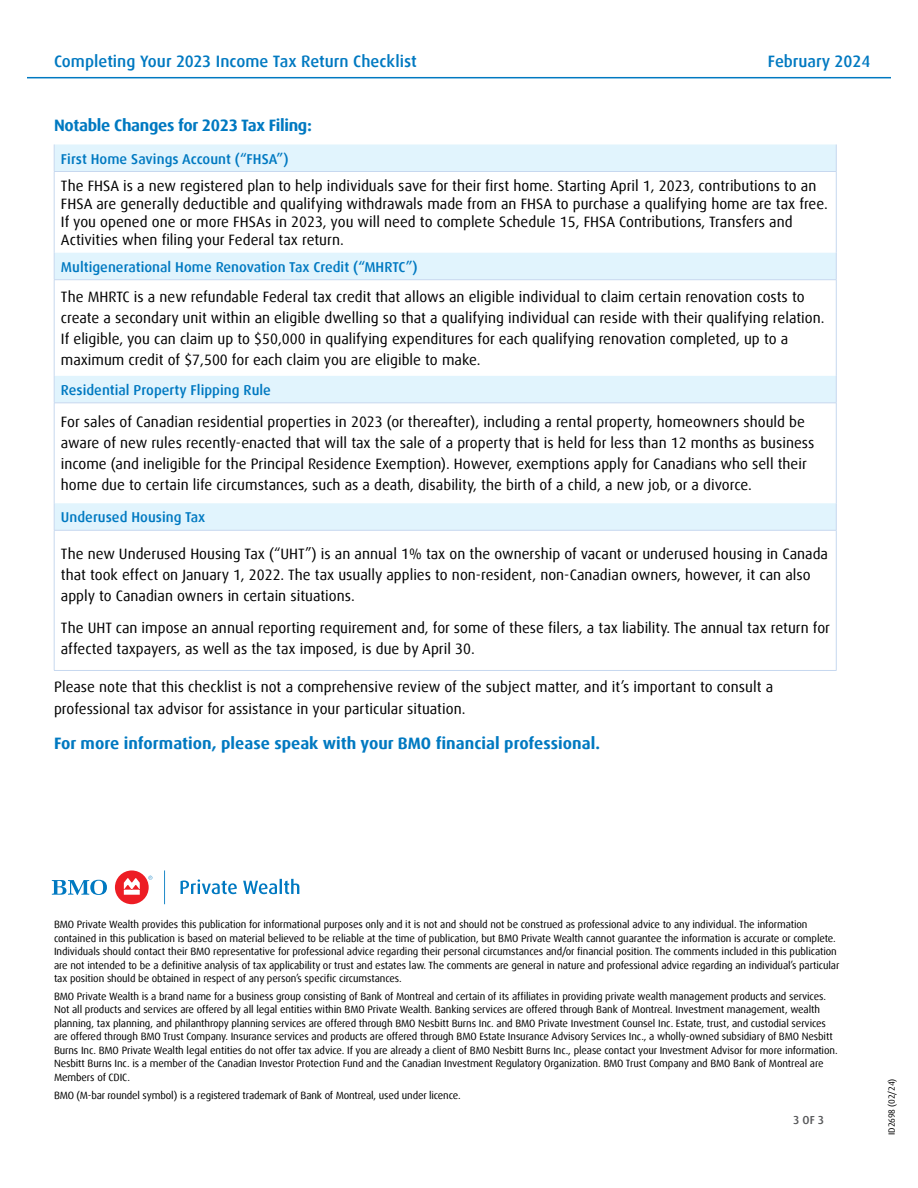
<style>
.page{position:relative;width:918px;height:1188px;background:#fff}
.page>*{position:absolute;margin:0;border:0;box-sizing:border-box;transform-origin:0 0}
.t1{font:700 16.5px "Dax Offc Pro";color:#0079c1}
.t2{font:500 16.5px "Dax Offc Pro";color:#0079c1}
.t3{font:700 16.5px "Dax Offc Pro";letter-spacing:-.02em;color:#0079c1}
.t4{font:15px/21px "Dax Offc Pro";color:#000}
.t5{font:500 14.25px "Dax Offc Pro";color:#0079c1}
.t6{font:500 11.55px "Dax Offc Pro";color:#58595b}
.t7{font:10.5px/13.5px "Dax Offc Pro";letter-spacing:-.01em;color:#000}
.t8{font:9px "Dax Offc Pro";letter-spacing:-.02em;color:#000}
</style>
<div class="page">
<hr style="left:27px;top:77px;width:864px;height:1px;background:#0079c1">
<div style="left:115px;top:870px;width:34px;height:34px;background:#ed1d24;border-radius:50%"></div>
<svg style="left:124px;top:878px;width:16px;height:17px"></svg>
<svg style="left:181px;top:879px;width:56px;height:15px"></svg>
<svg style="left:243px;top:879px;width:56px;height:15px"></svg>
<svg style="left:52px;top:880px;width:55px;height:15px"></svg>
<svg style="left:148px;top:876px;width:4px;height:4px"></svg>
<svg style="left:164px;top:870px;width:1px;height:34px"></svg>
<svg style="left:55px;top:145px;width:781px;height:385px"></svg>
<svg style="left:54px;top:145px;width:1px;height:26px"></svg>
<svg style="left:836px;top:145px;width:1px;height:26px"></svg>
<hr style="left:54px;top:171px;width:782px;height:1px;background:#c7d8ef">
<hr style="left:54px;top:172px;width:1px;height:81px;background:#c7d8ef">
<hr style="left:836px;top:172px;width:1px;height:81px;background:#c7d8ef">
<svg style="left:54px;top:253px;width:1px;height:26px"></svg>
<svg style="left:836px;top:253px;width:1px;height:27px"></svg>
<hr style="left:54px;top:279px;width:782px;height:1px;background:#c7d8ef">
<hr style="left:54px;top:280px;width:1px;height:96px;background:#c7d8ef">
<hr style="left:836px;top:280px;width:1px;height:96px;background:#c7d8ef">
<svg style="left:54px;top:376px;width:1px;height:27px"></svg>
<svg style="left:836px;top:376px;width:1px;height:27px"></svg>
<hr style="left:54px;top:403px;width:782px;height:1px;background:#c7d8ef">
<hr style="left:54px;top:403px;width:1px;height:100px;background:#c7d8ef">
<hr style="left:836px;top:403px;width:1px;height:100px;background:#c7d8ef">
<svg style="left:54px;top:503px;width:1px;height:27px"></svg>
<svg style="left:836px;top:503px;width:1px;height:27px"></svg>
<hr style="left:54px;top:530px;width:782px;height:1px;background:#c7d8ef">
<hr style="left:54px;top:530px;width:1px;height:140px;background:#c7d8ef">
<hr style="left:836px;top:530px;width:1px;height:140px;background:#c7d8ef">
<hr style="left:54px;top:670px;width:782px;height:1px;background:#c7d8ef">
<h1 class="t2" style="left:54px;top:51px;width:364px">Completing Your 2023 Income Tax Return Checklist</h1>
<h1 class="t2" style="left:768px;top:51px;width:104px">February 2024</h1>
<h1 class="t3" style="left:54px;top:115px;width:259px">Notable Changes for 2023 Tax Filing:</h1>
<h3 class="t5" style="left:61px;top:149px;width:229px">First Home Savings Account (“FHSA”)</h3>
<p class="t4" style="left:61px;top:177px;width:769px;line-height:18px">The FHSA is a new registered plan to help individuals save for their first home. Starting April 1, 2023, contributions to an FHSA are generally deductible and qualifying withdrawals made from an FHSA to purchase a qualifying home are tax free.<br>If you opened one or more FHSAs in 2023, you will need to complete Schedule 15, FHSA Contributions, Transfers and Activities when filing your Federal tax return.</p>
<h3 class="t5" style="left:61px;top:258px;width:358px">Multigenerational Home Renovation Tax Credit (“MHRTC”)</h3>
<p class="t4" style="left:61px;top:287px;width:765px">The MHRTC is a new refundable Federal tax credit that allows an eligible individual to claim certain renovation costs to create a secondary unit within an eligible dwelling so that a qualifying individual can reside with their qualifying relation.<br>If eligible, you can claim up to $50,000 in qualifying expenditures for each qualifying renovation completed, up to a maximum credit of $7,500 for each claim you are eligible to make.</p>
<h3 class="t5" style="left:61px;top:381px;width:212px">Residential Property Flipping Rule</h3>
<p class="t4" style="left:61px;top:412px;width:755px">For sales of Canadian residential properties in 2023 (or thereafter), including a rental property, homeowners should be aware of new rules recently-enacted that will tax the sale of a property that is held for less than 12 months as business income (and ineligible for the Principal Residence Exemption). However, exemptions apply for Canadians who sell their home due to certain life circumstances, such as a death, disability, the birth of a child, a new job, or a divorce.</p>
<h3 class="t5" style="left:61px;top:508px;width:146px">Underused Housing Tax</h3>
<p class="t4" style="left:61px;top:543px;width:769px">The new Underused Housing Tax (“UHT”) is an annual 1% tax on the ownership of vacant or underused housing in Canada that took effect on January 1, 2022. The tax usually applies to non-resident, non-Canadian owners, however, it can also apply to Canadian owners in certain situations.</p>
<h2 class="t4" style="left:61px;top:617px;width:771px">The UHT can impose an annual reporting requirement and, for some of these filers, a tax liability. The annual tax return for affected taxpayers, as well as the tax imposed, is due by April 30.</h2>
<h2 class="t4" style="left:54px;top:676px;width:721px;line-height:21.8px">Please note that this checklist is not a comprehensive review of the subject matter, and it’s important to consult a professional tax advisor for assistance in your particular situation.</h2>
<h1 class="t1" style="left:54px;top:733px;width:548px">For more information, please speak with your BMO financial professional.</h1>
<p class="t7" style="left:54px;top:918px;width:787px">BMO Private Wealth provides this publication for informational purposes only and it is not and should not be construed as professional advice to any individual. The information contained in this publication is based on material believed to be reliable at the time of publication, but BMO Private Wealth cannot guarantee the information is accurate or complete.<br>Individuals should contact their BMO representative for professional advice regarding their personal circumstances and/or financial position. The comments included in this publication are not intended to be a definitive analysis of tax applicability or trust and estates law. The comments are general in nature and professional advice regarding an individual’s particular tax position should be obtained in respect of any person’s specific circumstances.</p>
<p class="t7" style="left:54px;top:990px;width:785px">BMO Private Wealth is a brand name for a business group consisting of Bank of Montreal and certain of its affiliates in providing private wealth management products and services.<br>Not all products and services are offered by all legal entities within BMO Private Wealth. Banking services are offered through Bank of Montreal. Investment management, wealth planning, tax planning, and philanthropy planning services are offered through BMO Nesbitt Burns Inc. and BMO Private Investment Counsel Inc. Estate, trust, and custodial services are offered through BMO Trust Company. Insurance services and products are offered through BMO Estate Insurance Advisory Services Inc., a wholly-owned subsidiary of BMO Nesbitt Burns Inc. BMO Private Wealth legal entities do not offer tax advice. If you are already a client of BMO Nesbitt Burns Inc., please contact your Investment Advisor for more information.<br>Nesbitt Burns Inc. is a member of the Canadian Investor Protection Fund and the Canadian Investment Regulatory Organization. BMO Trust Company and BMO Bank of Montreal are Members of CDIC.</p>
<p class="t7" style="left:54px;top:1088px;width:408px">BMO (M-bar roundel symbol) is a registered trademark of Bank of Montreal, used under licence.</p>
<p class="t8" style="left:886px;top:1135px;width:57px;rotate:-90deg">ID2698 (02/24)</p>
<p class="t6" style="left:793px;top:1112px;width:32px">3 OF 3</p>
</div>
